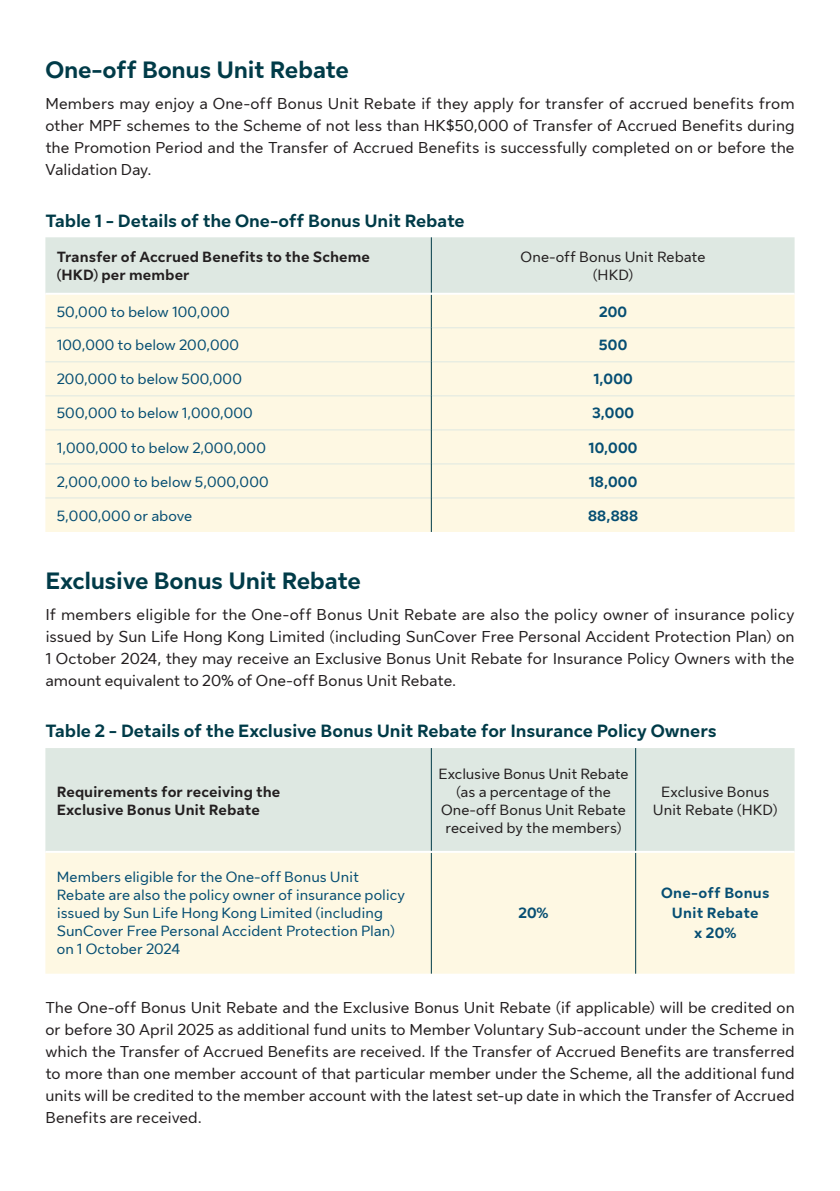
<style>
.page{position:relative;width:840px;height:1191px;background:#fff}
.page>*{position:absolute;margin:0;border:0;box-sizing:border-box;transform-origin:0 0}
.Sun_Head_E1{font:700 24px "Sun Life New Text";letter-spacing:-.02em;color:#003b48}
.Sub_Head_E2{font:700 18px "Sun Life New Text";letter-spacing:-.01em;color:#003b48}
.Text_E1{font:16px/22px "Sun Life New Text";letter-spacing:-.005em;color:#231f20;text-align:justify}
.t1{font:15px/18px "Sun Life New Text";letter-spacing:.005em;color:#064e73}
.t2{font:15px/18px "Sun Life New Text";color:#231f20;text-align:center}
.t3{font:700 15px "Sun Life New Text";letter-spacing:.005em;color:#231f20}
.t4{font:700 15px "Sun Life New Text";letter-spacing:.015em;color:#064e73}
</style>
<div class="page">
<div style="left:45px;top:237px;width:749px;height:56px;background:#dee8e2"></div>
<div style="left:45px;top:295px;width:749px;height:237px;background:#fef8e3"></div>
<hr style="left:45px;top:327px;width:386px;height:1px;background:#dee8e2">
<hr style="left:431px;top:327px;width:363px;height:1px;background:#dee8e2">
<hr style="left:45px;top:361px;width:386px;height:1px;background:#dee8e2">
<hr style="left:431px;top:361px;width:363px;height:1px;background:#dee8e2">
<hr style="left:45px;top:395px;width:386px;height:1px;background:#dee8e2">
<hr style="left:431px;top:395px;width:363px;height:1px;background:#dee8e2">
<hr style="left:45px;top:429px;width:386px;height:1px;background:#dee8e2">
<hr style="left:431px;top:429px;width:363px;height:1px;background:#dee8e2">
<hr style="left:45px;top:463px;width:386px;height:1px;background:#dee8e2">
<hr style="left:431px;top:463px;width:363px;height:1px;background:#dee8e2">
<hr style="left:45px;top:497px;width:386px;height:1px;background:#dee8e2">
<hr style="left:431px;top:497px;width:363px;height:1px;background:#dee8e2">
<hr style="left:431px;top:237px;width:1px;height:56px;background:#003b48">
<hr style="left:431px;top:295px;width:1px;height:33px;background:#003b48">
<hr style="left:431px;top:328px;width:1px;height:34px;background:#003b48">
<hr style="left:431px;top:362px;width:1px;height:34px;background:#003b48">
<hr style="left:431px;top:396px;width:1px;height:34px;background:#003b48">
<hr style="left:431px;top:430px;width:1px;height:34px;background:#003b48">
<hr style="left:431px;top:464px;width:1px;height:34px;background:#003b48">
<hr style="left:431px;top:498px;width:1px;height:34px;background:#003b48">
<div style="left:45px;top:748px;width:749px;height:103px;background:#dee8e2"></div>
<div style="left:45px;top:853px;width:749px;height:120px;background:#fef8e3"></div>
<hr style="left:431px;top:748px;width:1px;height:103px;background:#003b48">
<hr style="left:635px;top:748px;width:1px;height:103px;background:#003b48">
<hr style="left:431px;top:853px;width:1px;height:120px;background:#003b48">
<hr style="left:635px;top:853px;width:1px;height:120px;background:#003b48">
<p class="Sun_Head_E1" style="left:45px;top:53px;width:305px">One-off Bonus Unit Rebate</p>
<p class="Text_E1" style="left:45px;top:92px;width:750px">Members may enjoy a One-off Bonus Unit Rebate if they apply for transfer of accrued benefits from other MPF schemes to the Scheme of not less than HK$50,000 of Transfer of Accrued Benefits during the Promotion Period and the Transfer of Accrued Benefits is successfully completed on or before the Validation Day.</p>
<p class="Sub_Head_E2" style="left:45px;top:208px;width:420px">Table 1 - Details of the One-off Bonus Unit Rebate</p>
<p class="t3" style="left:57px;top:246px;width:314px">Transfer of Accrued Benefits to the Scheme</p>
<p class="t3" style="left:57px;top:264px;width:134px">(HKD) per member</p>
<p class="t2" style="left:520px;top:247px;width:186px">One-off Bonus Unit Rebate</p>
<p class="t2" style="left:592px;top:265px;width:42px">(HKD)</p>
<p class="t1" style="left:57px;top:301px;width:174px">50,000 to below 100,000</p>
<p class="t4" style="left:598px;top:301px;width:30px">200</p>
<p class="t1" style="left:57px;top:335px;width:184px">100,000 to below 200,000</p>
<p class="t4" style="left:598px;top:335px;width:30px">500</p>
<p class="t1" style="left:57px;top:369px;width:186px">200,000 to below 500,000</p>
<p class="t4" style="left:593px;top:369px;width:41px">1,000</p>
<p class="t1" style="left:57px;top:403px;width:197px">500,000 to below 1,000,000</p>
<p class="t4" style="left:591px;top:403px;width:43px">3,000</p>
<p class="t1" style="left:57px;top:437px;width:210px">1,000,000 to below 2,000,000</p>
<p class="t4" style="left:588px;top:437px;width:50px">10,000</p>
<p class="t1" style="left:57px;top:471px;width:213px">2,000,000 to below 5,000,000</p>
<p class="t4" style="left:588px;top:471px;width:50px">18,000</p>
<p class="t1" style="left:57px;top:506px;width:137px">5,000,000 or above</p>
<p class="t4" style="left:587px;top:505px;width:52px">88,888</p>
<p class="Sun_Head_E1" style="left:45px;top:564px;width:317px">Exclusive Bonus Unit Rebate</p>
<p class="Text_E1" style="left:45px;top:602px;width:750px">If members eligible for the One-off Bonus Unit Rebate are also the policy owner of insurance policy issued by Sun Life Hong Kong Limited (including SunCover Free Personal Accident Protection Plan) on 1 October 2024, they may receive an Exclusive Bonus Unit Rebate for Insurance Policy Owners with the amount equivalent to 20% of One-off Bonus Unit Rebate.</p>
<p class="Sub_Head_E2" style="left:45px;top:718px;width:672px">Table 2 - Details of the Exclusive Bonus Unit Rebate for Insurance Policy Owners</p>
<p class="t3" style="left:57px;top:781px;width:225px">Requirements for receiving the</p>
<p class="t3" style="left:57px;top:799px;width:204px">Exclusive Bonus Unit Rebate</p>
<p class="t1" style="left:57px;top:867px;width:349px">Members eligible for the One-off Bonus Unit Rebate are also the policy owner of insurance policy issued by Sun Life Hong Kong Limited (including SunCover Free Personal Accident Protection Plan) on 1 October 2024</p>
<p class="t2" style="left:438px;top:763px;width:191px">Exclusive Bonus Unit Rebate</p>
<p class="t2" style="left:441px;top:781px;width:186px">(as a percentage of the<br>One-off Bonus Unit Rebate received by the members)</p>
<p class="t2" style="left:660px;top:781px;width:110px">Exclusive Bonus</p>
<p class="t2" style="left:652px;top:799px;width:126px">Unit Rebate (HKD)</p>
<p class="t4" style="left:518px;top:902px;width:32px">20%</p>
<p class="t4" style="left:660px;top:882px;width:110px">One-off Bonus</p>
<p class="t4" style="left:671px;top:902px;width:88px">Unit Rebate</p>
<p class="t4" style="left:693px;top:922px;width:44px">x 20%</p>
<p class="Text_E1" style="left:45px;top:995px;width:750px">The One-off Bonus Unit Rebate and the Exclusive Bonus Unit Rebate (if applicable) will be credited on or before 30 April 2025 as additional fund units to Member Voluntary Sub-account under the Scheme in which the Transfer of Accrued Benefits are received. If the Transfer of Accrued Benefits are transferred to more than one member account of that particular member under the Scheme, all the additional fund units will be credited to the member account with the latest set-up date in which the Transfer of Accrued Benefits are received.</p>
</div>
